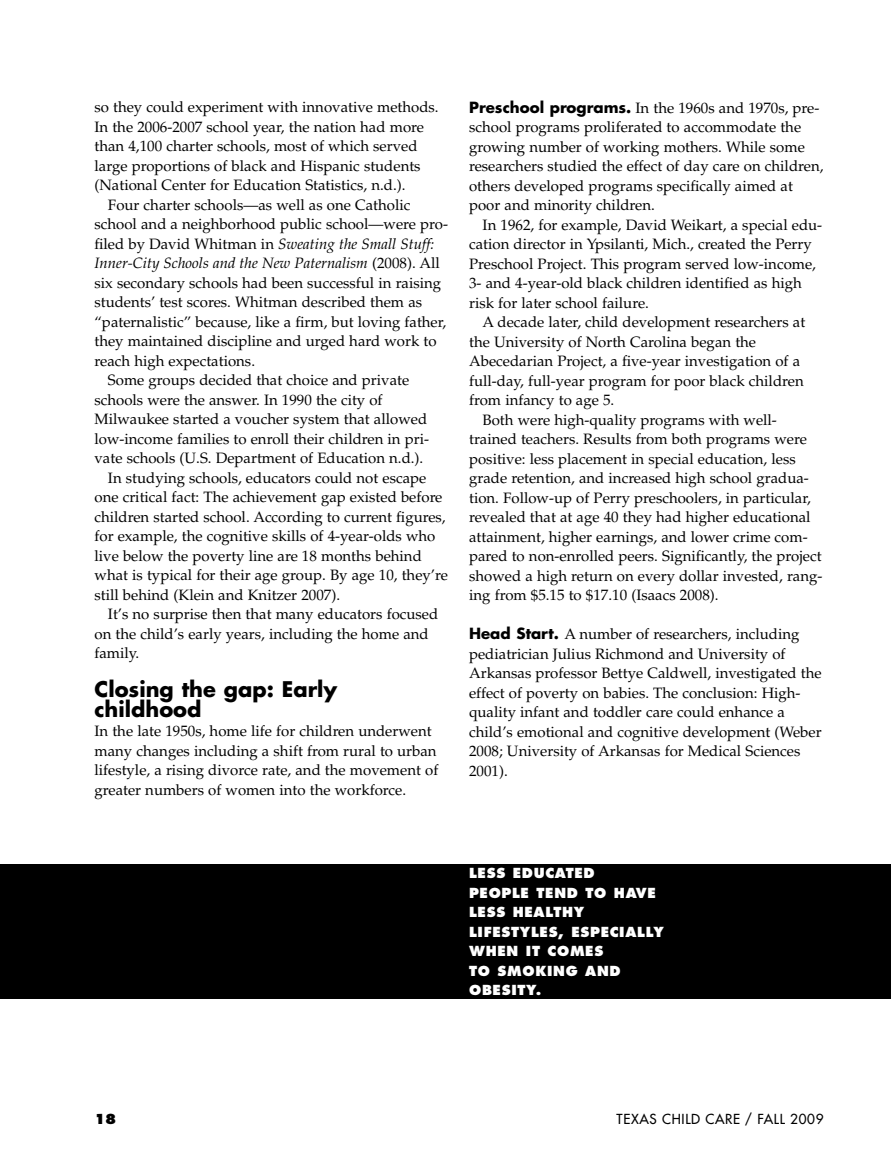
<style>
.page{position:relative;width:891px;height:1161px;background:#fff}
.page>*{position:absolute;margin:0;border:0;box-sizing:border-box;transform-origin:0 0}
.t1{font:700 21px/19.5px "Futura";color:#000}
.t2{font:15px/19.5px "Palatino";color:#000}
.t3{font:italic 15px "Palatino";color:#000}
.t4{font:800 13.5px/19.5px "Futura";letter-spacing:.05em;color:#fff}
.t5{font:13.5px "Futura";letter-spacing:.05em;color:#000}
.t6{font:800 13.5px "Futura";color:#000}
.s1{font-style:normal}
.s2{font-family:"Futura";font-weight:700}
</style>
<div class="page">
<div style="left:0;top:864px;width:891px;height:135px;background:#000"></div>
<p class="t2" style="left:94px;top:97px;width:346px">so they could experiment with innovative methods.</p>
<p class="t2" style="left:94px;top:117px;width:331px">In the 2006-2007 school year, the nation had more</p>
<p class="t2" style="left:94px;top:136px;width:325px">than 4,100 charter schools, most of which served</p>
<p class="t2" style="left:94px;top:156px;width:328px">large proportions of black and Hispanic students</p>
<p class="t2" style="left:94px;top:175px;width:313px">(National Center for Education Statistics, n.d.).</p>
<p class="t2" style="left:108px;top:195px;width:304px">Four charter schools—as well as one Catholic</p>
<p class="t2" style="left:94px;top:214px;width:355px">school and a neighborhood public school—were pro-</p>
<p class="t3" style="left:94px;top:235px;width:341px"><span class="s1">filed by David Whitman in</span> Sweating the Small Stuff:</p>
<p class="t3" style="left:94px;top:254px;width:347px">Inner-City Schools and the New Paternalism <span class="s1">(2008). All</span></p>
<p class="t2" style="left:94px;top:273px;width:348px">six secondary schools had been successful in raising</p>
<p class="t2" style="left:94px;top:292px;width:329px">students’ test scores. Whitman described them as</p>
<p class="t2" style="left:94px;top:312px;width:353px">“paternalistic” because, like a firm, but loving father,</p>
<p class="t2" style="left:94px;top:331px;width:344px">they maintained discipline and urged hard work to</p>
<p class="t2" style="left:94px;top:351px;width:162px">reach high expectations.</p>
<p class="t2" style="left:108px;top:370px;width:303px">Some groups decided that choice and private</p>
<p class="t2" style="left:94px;top:390px;width:290px">schools were the answer. In 1990 the city of</p>
<p class="t2" style="left:94px;top:409px;width:334px">Milwaukee started a voucher system that allowed</p>
<p class="t2" style="left:94px;top:429px;width:336px">low-income families to enroll their children in pri-</p>
<p class="t2" style="left:94px;top:448px;width:330px">vate schools (U.S. Department of Education n.d.).</p>
<p class="t2" style="left:108px;top:468px;width:320px">In studying schools, educators could not escape</p>
<p class="t2" style="left:94px;top:487px;width:350px">one critical fact: The achievement gap existed before</p>
<p class="t2" style="left:94px;top:507px;width:353px">children started school. According to current figures,</p>
<p class="t2" style="left:94px;top:526px;width:342px">for example, the cognitive skills of 4-year-olds who</p>
<p class="t2" style="left:94px;top:546px;width:329px">live below the poverty line are 18 months behind</p>
<p class="t2" style="left:94px;top:565px;width:355px">what is typical for their age group. By age 10, they’re</p>
<p class="t2" style="left:94px;top:585px;width:247px">still behind (Klein and Knitzer 2007).</p>
<p class="t2" style="left:108px;top:604px;width:332px">It’s no surprise then that many educators focused</p>
<p class="t2" style="left:94px;top:624px;width:336px">on the child’s early years, including the home and</p>
<p class="t2" style="left:94px;top:643px;width:46px">family.</p>
<h1 class="t1" style="left:94px;top:679px;width:244px">Closing the gap: Early childhood</h1>
<p class="t2" style="left:94px;top:721px;width:345px">In the late 1950s, home life for children underwent many changes including a shift from rural to urban lifestyle, a rising divorce rate, and the movement of greater numbers of women into the workforce.</p>
<p class="t2" style="left:469px;top:98px;width:356px"><span class="s2">Preschool programs.</span> In the 1960s and 1970s, pre&shy;school programs proliferated to accommodate the growing number of working mothers. While some researchers studied the effect of day care on children, others developed programs specifically aimed at poor and minority children.</p>
<p class="t2" style="left:469px;top:215px;width:355px;text-indent:14px">In 1962, for example, David Weikart, a special edu&shy;cation director in Ypsilanti, Mich., created the Perry Preschool Project. This program served low-income, 3- and 4-year-old black children identified as high risk for later school failure.</p>
<p class="t2" style="left:483px;top:312px;width:324px">A decade later, child development researchers at</p>
<p class="t2" style="left:469px;top:332px;width:289px">the University of North Carolina began the</p>
<p class="t2" style="left:469px;top:351px;width:333px">Abecedarian Project, a five-year investigation of a</p>
<p class="t2" style="left:469px;top:371px;width:336px">full-day, full-year program for poor black children</p>
<p class="t2" style="left:469px;top:390px;width:147px">from infancy to age 5.</p>
<p class="t2" style="left:483px;top:410px;width:296px">Both were high-quality programs with well-</p>
<p class="t2" style="left:469px;top:429px;width:339px">trained teachers. Results from both programs were</p>
<p class="t2" style="left:469px;top:449px;width:328px">positive: less placement in special education, less</p>
<p class="t2" style="left:469px;top:468px;width:341px">grade retention, and increased high school gradua-</p>
<p class="t2" style="left:469px;top:488px;width:343px">tion. Follow-up of Perry preschoolers, in particular,</p>
<p class="t2" style="left:469px;top:507px;width:343px">revealed that at age 40 they had higher educational</p>
<p class="t2" style="left:469px;top:527px;width:340px">attainment, higher earnings, and lower crime com-</p>
<p class="t2" style="left:469px;top:546px;width:354px">pared to non-enrolled peers. Significantly, the project</p>
<p class="t2" style="left:469px;top:566px;width:355px">showed a high return on every dollar invested, rang-</p>
<p class="t2" style="left:469px;top:585px;width:251px">ing from $5.15 to $17.10 (Isaacs 2008).</p>
<p class="t2" style="left:469px;top:624px;width:354px"><span class="s2">Head Start.</span> A number of researchers, including pediatrician Julius Richmond and University of Arkansas professor Bettye Caldwell, investigated the effect of poverty on babies. The conclusion: High&shy;quality infant and toddler care could enhance a child’s emotional and cognitive development (Weber 2008; University of Arkansas for Medical Sciences 2001).</p>
<p class="t4" style="left:469px;top:864px;width:196px">LESS EDUCATED<br>PEOPLE TEND TO HAVE<br>LESS HEALTHY<br>LIFESTYLES, ESPECIALLY<br>WHEN IT COMES<br>TO SMOKING AND<br>OBESITY.</p>
<p class="t6" style="left:94px;top:1111px;width:23px">18</p>
<p class="t5" style="left:617px;top:1111px;width:156px">TEXAS CHILD CARE / FALL</p>
<p class="t5" style="left:790px;top:1111px;width:35px">2009</p>
</div>
